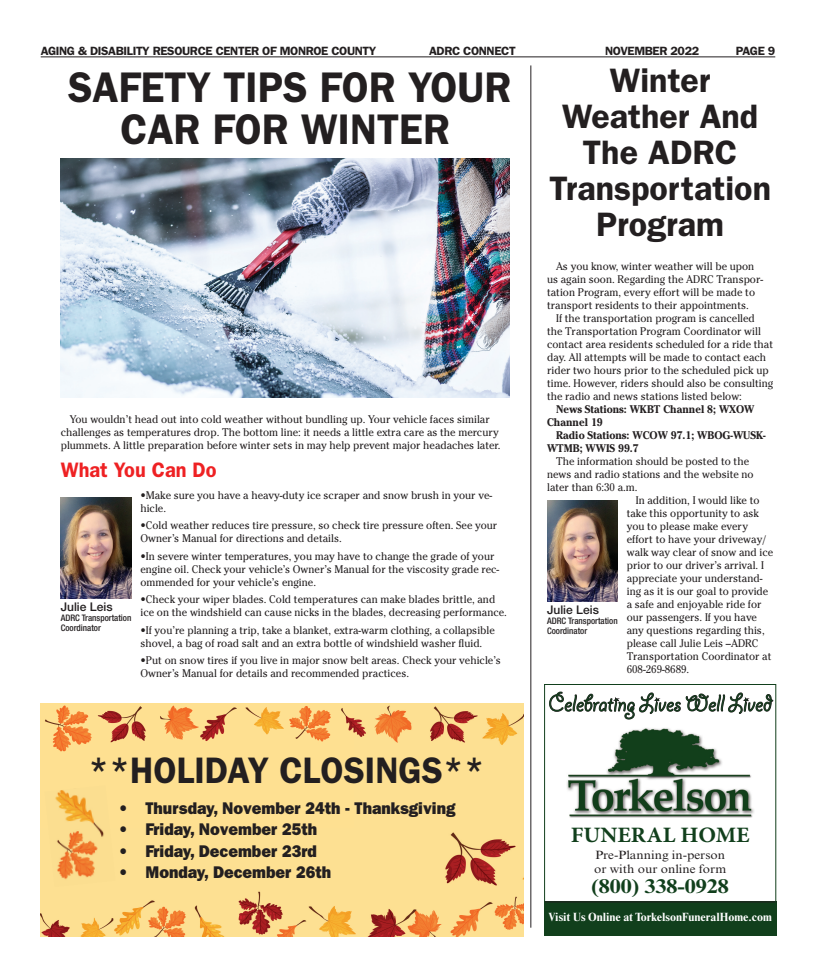
<style>
.page{position:relative;width:820px;height:972px;background:#fff}
.page>*{position:absolute;margin:0;border:0;box-sizing:border-box;transform-origin:0 0}
.t1{font:600 43px/42px "ITC Franklin Gothic Std";color:#231f20;text-align:center;scale:.95 1}
.t2{font:600 37px "ITC Franklin Gothic Std";color:#231f20;scale:.95 1}
.t3{font:600 34px/36px "ITC Franklin Gothic Std";color:#231f20;text-align:center}
.t4{font:26px "Giddyup Std";color:#113f1c}
.t5{font:700 22px "Minion Pro";color:#113f1c;scale:1.05 1}
.t6{font:600 21px "ITC Franklin Gothic Std";color:#ee2123;scale:.95 1}
.t7{font:700 20px "Times New Roman MT Std";color:#113f1c;scale:1.1 1}
.t8{font:17px "ITC Franklin Gothic Std Hvy";color:#231f20;scale:.95 1}
.t9{font:600 12px "ITC Franklin Gothic Std";letter-spacing:-.03em;color:#231f20}
.t10{font:12px/14px "Times New Roman MT Std";color:#231f20;scale:1.1 1}
.t11{font:700 condensed 12px "Times New Roman MT Std";color:#fff;scale:1.12 1}
.t12{font:500 12px "Helvetica Neue LT Std";color:#231f20}
.t13{font:11px/13px "Cheltenham Std";color:#231f20;scale:.95 1}
.t14{font:700 11px/13px "Cheltenham Std";color:#231f20;scale:.95 1}
.t15{font:500 condensed 9px/10px "Helvetica Neue LT Std";color:#231f20}
</style>
<div class="page">
<hr style="left:41px;top:56px;width:734px;height:1px;background:#231f20">
<img style="left:40px;top:703px;width:484px;height:233px">
<img style="left:567px;top:728px;width:187px;height:90px">
<svg style="left:549px;top:692px;width:224px;height:28px"></svg>
<div style="left:546px;top:901px;width:228px;height:33px;background:#113f1c"></div>
<div style="left:544px;top:684px;width:232px;height:252px;border:1px solid #113f1c"></div>
<img style="left:547px;top:500px;width:70px;height:102px">
<hr style="left:530px;top:65px;width:1px;height:863px;background:#231f20">
<img style="left:61px;top:159px;width:449px;height:238px">
<img style="left:61px;top:497px;width:70px;height:102px">
<img style="left:433px;top:827px;width:90px;height:65px">
<img style="left:44px;top:785px;width:71px;height:89px">
<img style="left:44px;top:874px;width:71px;height:13px">
<p class="t9" style="left:41px;top:44px;width:337px">AGING &amp; DISABILITY RESOURCE CENTER OF MONROE COUNTY</p>
<p class="t9" style="left:429px;top:44px;width:88px">ADRC CONNECT</p>
<p class="t9" style="left:605px;top:44px;width:95px">NOVEMBER 2022</p>
<p class="t9" style="left:735px;top:44px;width:41px">PAGE 9</p>
<h1 class="t1" style="left:68px;top:66px;width:468px">SAFETY TIPS FOR YOUR<br>CAR FOR WINTER</h1>
<p class="t13" style="left:61px;top:412px;width:464px;text-align:center">You wouldn’t head out into cold weather without bundling up. Your vehicle faces similar challenges as temperatures drop. The bottom line: it needs a little extra care as the mercury plummets. A little preparation before winter sets in may help prevent major headaches later.</p>
<h3 class="t6" style="left:61px;top:457px;width:165px">What You Can Do</h3>
<p class="t13" style="left:140px;top:488px;width:371px">•Make sure you have a heavy-duty ice scraper and snow brush in your ve&shy;hicle.</p>
<p class="t13" style="left:140px;top:519px;width:377px">•Cold weather reduces tire pressure, so check tire pressure often. See your<br>Owner’s Manual for directions and details.</p>
<p class="t13" style="left:140px;top:549px;width:379px">•In severe winter temperatures, you may have to change the grade of your engine oil. Check your vehicle’s Owner’s Manual for the viscosity grade rec&shy;ommended for your vehicle’s engine.</p>
<p class="t13" style="left:140px;top:593px;width:387px">•Check your wiper blades. Cold temperatures can make blades brittle, and ice on the windshield can cause nicks in the blades, decreasing performance.</p>
<p class="t13" style="left:140px;top:623px;width:374px">•If you’re planning a trip, take a blanket, extra-warm clothing, a collapsible shovel, a bag of road salt and an extra bottle of windshield washer fluid.</p>
<p class="t13" style="left:140px;top:654px;width:380px">•Put on snow tires if you live in major snow belt areas. Check your vehicle’s<br>Owner’s Manual for details and recommended practices.</p>
<p class="t12" style="left:61px;top:599px;width:53px">Julie Leis</p>
<p class="t15" style="left:61px;top:613px;width:72px">ADRC Transportation<br>Coordinator</p>
<h2 class="t2" style="left:88px;top:748px;width:419px">**HOLIDAY CLOSINGS**</h2>
<h3 class="t8" style="left:118px;top:798px;width:356px">• Thursday, November 24th - Thanksgiving</h3>
<h3 class="t8" style="left:118px;top:819px;width:211px">• Friday, November 25th</h3>
<h3 class="t8" style="left:118px;top:841px;width:210px">• Friday, December 23rd</h3>
<h3 class="t8" style="left:118px;top:862px;width:225px">• Monday, December 26th</h3>
<h3 class="t3" style="left:549px;top:62px;width:223px">Winter<br>Weather And<br>The ADRC<br>Transportation<br>Program</h3>
<p class="t13" style="left:547px;top:260px;width:229px;text-indent:9px">As you know, winter weather will be upon us again soon. Regarding the ADRC Transpor&shy;tation Program, every effort will be made to transport residents to their appointments.</p>
<p class="t13" style="left:547px;top:312px;width:239px;text-indent:9px">If the transportation program is cancelled<br>the Transportation Program Coordinator will contact area residents scheduled for a ride that day. All attempts will be made to contact each rider two hours prior to the scheduled pick up time. However, riders should also be consulting the radio and news stations listed below:</p>
<p class="t14" style="left:547px;top:402px;width:220px;text-indent:9px">News Stations: WKBT Channel 8; WXOW<br>Channel 19</p>
<p class="t14" style="left:547px;top:428px;width:231px;text-indent:9px">Radio Stations: WCOW 97.1; WBOG-WUSK-<br>WTMB; WWIS 99.7</p>
<p class="t13" style="left:556px;top:455px;width:205px">The information should be posted to the</p>
<p class="t13" style="left:547px;top:468px;width:219px">news and radio stations and the website no</p>
<p class="t13" style="left:547px;top:481px;width:97px">later than 6:30 a.m.</p>
<p class="t13" style="left:635px;top:494px;width:132px">In addition, I would like to</p>
<p class="t13" style="left:626px;top:507px;width:141px">take this opportunity to ask</p>
<p class="t13" style="left:626px;top:520px;width:129px">you to please make every</p>
<p class="t13" style="left:626px;top:533px;width:148px">effort to have your driveway/</p>
<p class="t13" style="left:626px;top:546px;width:156px">walk way clear of snow and ice</p>
<p class="t13" style="left:626px;top:559px;width:146px">prior to our driver’s arrival. I</p>
<p class="t13" style="left:626px;top:572px;width:144px">appreciate your understand-</p>
<p class="t13" style="left:626px;top:585px;width:150px">ing as it is our goal to provide</p>
<p class="t13" style="left:626px;top:598px;width:143px">a safe and enjoyable ride for</p>
<p class="t13" style="left:626px;top:611px;width:139px">our passengers. If you have</p>
<p class="t13" style="left:626px;top:624px;width:147px">any questions regarding this,</p>
<p class="t13" style="left:626px;top:637px;width:140px">please call Julie Leis –ADRC</p>
<p class="t13" style="left:626px;top:650px;width:154px">Transportation Coordinator at</p>
<p class="t13" style="left:626px;top:663px;width:67px">608-269-8689.</p>
<p class="t12" style="left:547px;top:603px;width:53px">Julie Leis</p>
<p class="t15" style="left:547px;top:616px;width:72px">ADRC Transportation<br>Coordinator</p>
<h3 class="t4" style="left:548px;top:689px;width:225px">Celebrating Lives Well Lived</h3>
<h3 class="t5" style="left:570px;top:819px;width:172px">FUNERAL HOME</h3>
<p class="t10" style="left:594px;top:848px;width:122px">Pre-Planning in-person or with our online form</p>
<h3 class="t7" style="left:591px;top:874px;width:126px">(800) 338-0928</h3>
<p class="t11" style="left:548px;top:910px;width:201px">Visit Us Online at TorkelsonFuneralHome.com</p>
</div>
